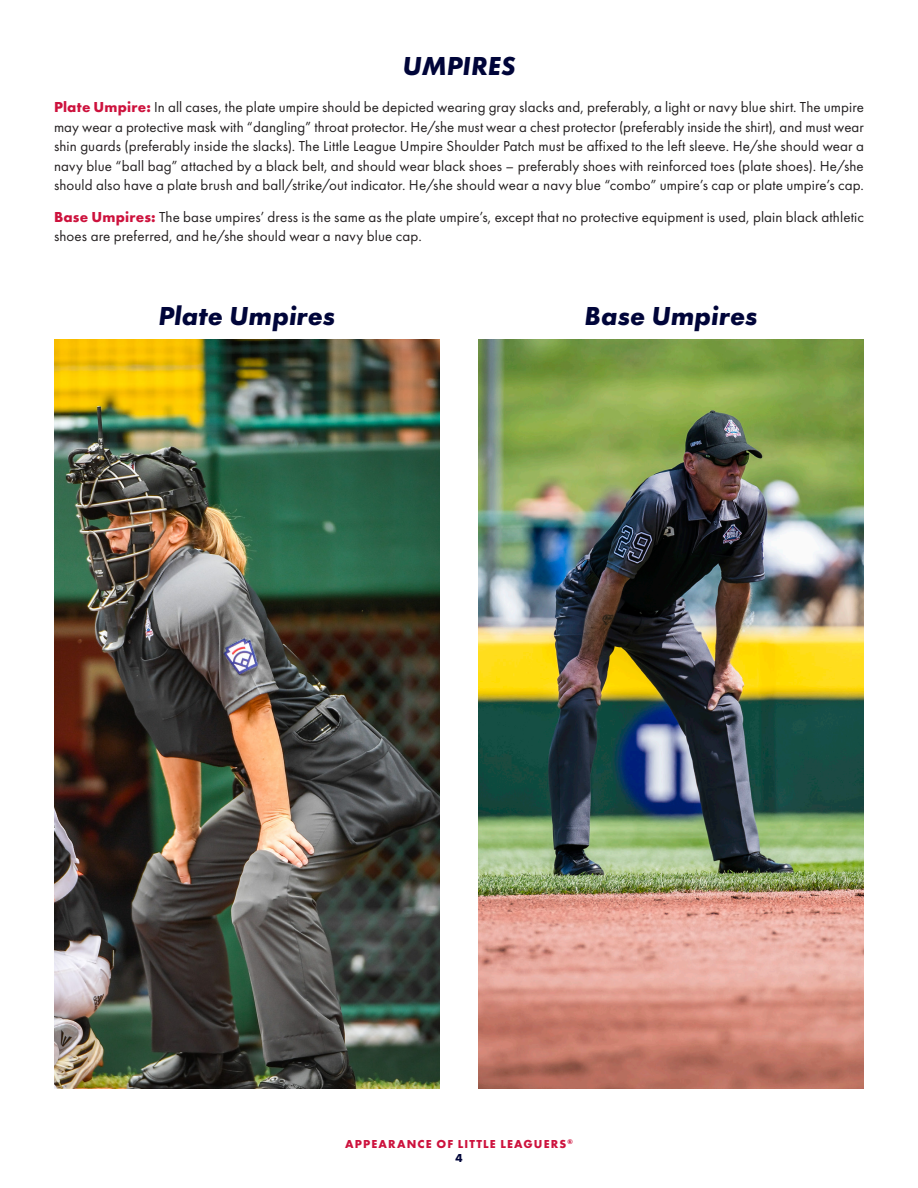
<style>
.page{position:relative;width:918px;height:1188px;background:#fff}
.page>*{position:absolute;margin:0;border:0;box-sizing:border-box;transform-origin:0 0}
.subhead{font:italic 700 27px "Futura PT";color:#000539}
.body_copy{font:15px/19.5px "Futura PT";letter-spacing:.005em;color:#231f20;text-align:justify}
.t1{font:700 12px/14.4px "Futura PT";letter-spacing:.095em;color:#cd123d;text-align:center}
.s1{font-weight:700;color:#cd123d}
.s2{color:#000539}
</style>
<div class="page">
<img style="left:54px;top:340px;width:385px;height:749px">
<img style="left:479px;top:340px;width:385px;height:749px">
<p class="subhead" style="left:403px;top:49px;width:114px">UMPIRES</p>
<p class="body_copy" style="left:54px;top:97px;width:812px"><span class="s1">Plate Umpire:</span> In all cases, the plate umpire should be depicted wearing gray slacks and, preferably, a light or navy blue shirt. The umpire may wear a protective mask with “dangling” throat protector. He/she must wear a chest protector (preferably inside the shirt), and must wear shin guards (preferably inside the slacks). The Little League Umpire Shoulder Patch must be affixed to the left sleeve. He/she should wear a navy blue “ball bag” attached by a black belt, and should wear black shoes – preferably shoes with reinforced toes (plate shoes). He/she should also have a plate brush and ball/strike/out indicator. He/she should wear a navy blue “combo” umpire’s cap or plate umpire’s cap.</p>
<p class="body_copy" style="left:54px;top:207px;width:811px"><span class="s1">Base Umpires:</span> The base umpires’ dress is the same as the plate umpire’s, except that no protective equipment is used, plain black athletic shoes are preferred, and he/she should wear a navy blue cap.</p>
<p class="subhead" style="left:158px;top:299px;width:178px">Plate Umpires</p>
<p class="subhead" style="left:585px;top:299px;width:174px">Base Umpires</p>
<p class="t1" style="left:345px;top:1136px;width:229px">APPEARANCE OF LITTLE LEAGUERS<sup>®<br></sup><span class="s2">4</span></p>
</div>
